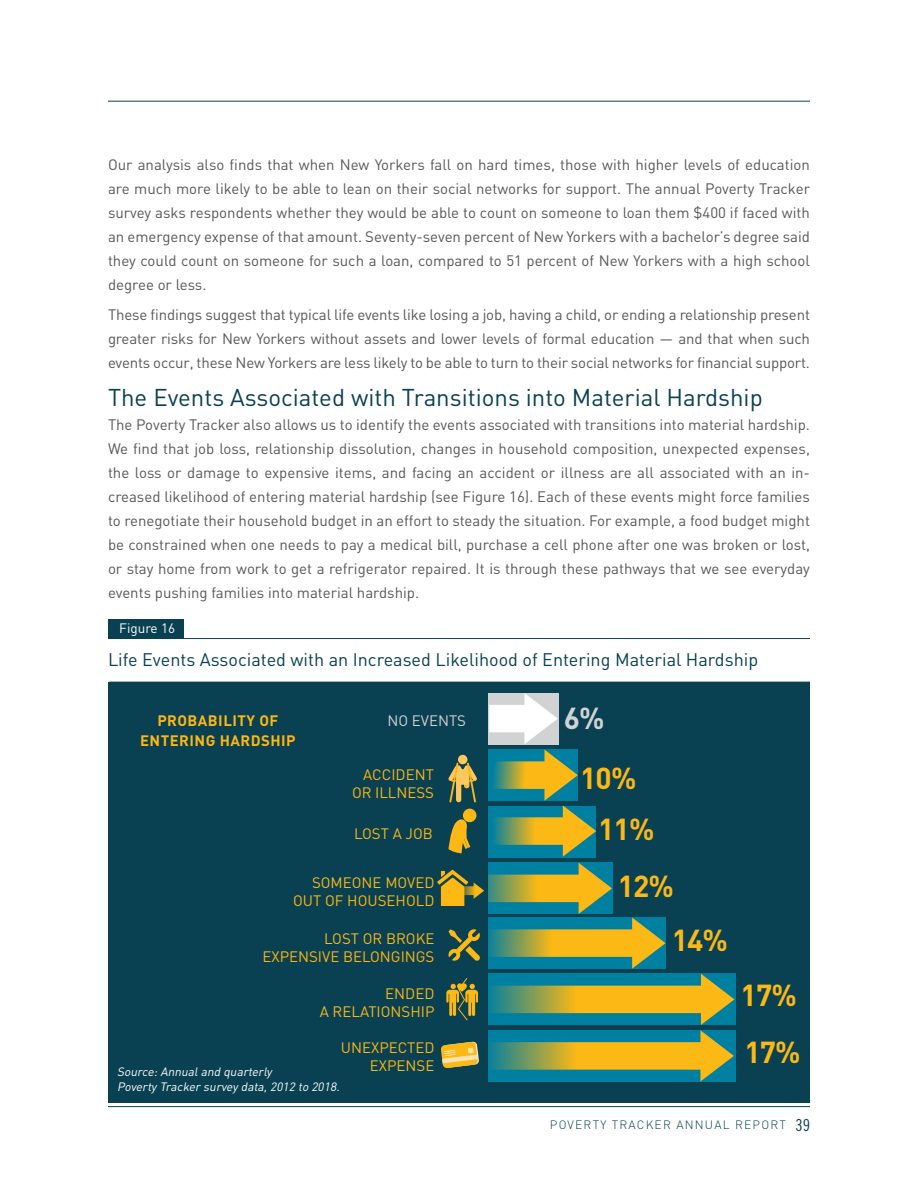
<style>
.page{position:relative;width:918px;height:1188px;background:#fff}
.page>*{position:absolute;margin:0;border:0;box-sizing:border-box;transform-origin:0 0}
.Body{font:700 30px "DIN";letter-spacing:-.03em;color:#fcb814}
.Body-2{font:700 30px "DIN";color:#d1d2d4}
.Body-3{font:24px "DIN";color:#094052}
.Body-4{font:18px "DIN";color:#094052}
.Body-5{font:15px/24px "DIN";color:#57585a;text-align:justify}
.Body-6{font:15px/18px "DIN";color:#fcb814;text-align:right}
.Body-7{font:700 15px/19.5px "DIN";letter-spacing:.03em;color:#fcb814;text-align:center}
.Body-8{font:15px "DIN";color:#d1d2d4}
.Body-9{font:13.5px "DIN";color:#fff}
.Body-10{font:italic 12px/15px "DIN";color:#fff}
.t1{font:300 12px "DIN";letter-spacing:.1em;color:#094052}
.s1{font-family:"Trade Gothic LT Std Cn 18";font-weight:400;font-size:16.5px}
</style>
<div class="page">
<hr style="left:108px;top:1106px;width:702px;height:1px;background:#094052">
<hr style="left:108px;top:101px;width:702px;height:1px;background:#094052">
<div style="left:108px;top:683px;width:702px;height:420px;background:#094052"></div>
<svg style="left:489px;top:693px;width:69px;height:51px;background:#e8e9ea"></svg>
<hr style="left:109px;top:638px;width:701px;height:1px;background:#094052">
<hr style="left:109px;top:682px;width:701px;height:1px;background:#094052">
<div style="left:109px;top:620px;width:75px;height:19px;background:#094052"></div>
<svg style="left:448px;top:818px;width:22px;height:35px"></svg>
<div style="left:463px;top:809px;width:13px;height:13px;background:#fcb814;border-radius:50%"></div>
<svg style="left:489px;top:750px;width:107px;height:107px;background:#598b65"></svg>
<svg style="left:448px;top:755px;width:29px;height:47px"></svg>
<svg style="left:437px;top:863px;width:297px;height:218px"></svg>
<p class="Body-5" style="left:108px;top:152px;width:704px">Our analysis also finds that when New Yorkers fall on hard times, those with higher levels of education are much more likely to be able to lean on their social networks for support. The annual Poverty Tracker survey asks respondents whether they would be able to count on someone to loan them $400 if faced with an emergency expense of that amount. Seventy-seven percent of New Yorkers with a bachelor’s degree said they could count on someone for such a loan, compared to 51 percent of New Yorkers with a high school degree or less.</p>
<p class="Body-5" style="left:108px;top:303px;width:704px">These findings suggest that typical life events like losing a job, having a child, or ending a relationship present greater risks for New Yorkers without assets and lower levels of formal education — and that when such events occur, these New Yorkers are less likely to be able to turn to their social networks for financial support.</p>
<p class="Body-3" style="left:108px;top:382px;width:656px">The Events Associated with Transitions into Material Hardship</p>
<p class="Body-5" style="left:108px;top:412px;width:704px">The Poverty Tracker also allows us to identify the events associated with transitions into material hardship.<br>We find that job loss, relationship dissolution, changes in household composition, unexpected expenses, the loss or damage to expensive items, and facing an accident or illness are all associated with an in&shy;creased likelihood of entering material hardship (see Figure 16). Each of these events might force families to renegotiate their household budget in an effort to steady the situation. For example, a food budget might be constrained when one needs to pay a medical bill, purchase a cell phone after one was broken or lost, or stay home from work to get a refrigerator repaired. It is through these pathways that we see everyday events pushing families into material hardship.</p>
<p class="Body-9" style="left:119px;top:620px;width:57px">Figure 16</p>
<p class="Body-4" style="left:108px;top:648px;width:652px">Life Events Associated with an Increased Likelihood of Entering Material Hardship</p>
<p class="Body-8" style="left:387px;top:711px;width:80px">NO EVENTS</p>
<p class="Body-2" style="left:564px;top:698px;width:42px">6%</p>
<p class="Body" style="left:580px;top:758px;width:58px">10%</p>
<p class="Body" style="left:598px;top:809px;width:58px">11%</p>
<p class="Body" style="left:618px;top:866px;width:58px">12%</p>
<p class="Body-7" style="left:140px;top:711px;width:157px">PROBABILITY OF<br>ENTERING HARDSHIP</p>
<p class="Body-6" style="left:352px;top:766px;width:83px">ACCIDENT<br>OR ILLNESS</p>
<p class="Body-6" style="left:354px;top:824px;width:80px">LOST A JOB</p>
<p class="Body-6" style="left:293px;top:874px;width:143px">SOMEONE MOVED<br>OUT OF HOUSEHOLD</p>
<p class="Body-6" style="left:262px;top:929px;width:174px">LOST OR BROKE<br>EXPENSIVE BELONGINGS</p>
<p class="Body-6" style="left:320px;top:985px;width:116px">ENDED<br>A RELATIONSHIP</p>
<p class="Body-6" style="left:341px;top:1039px;width:95px">UNEXPECTED<br>EXPENSE</p>
<p class="Body" style="left:672px;top:920px;width:58px">14%</p>
<p class="Body-10" style="left:117px;top:1064px;width:227px">Source:Annualand quarterly<br>Poverty Tracker survey data,2012 to 2018.</p>
<p class="Body" style="left:741px;top:975px;width:58px">17%</p>
<p class="Body" style="left:744px;top:1033px;width:58px">17%</p>
<p class="t1" style="left:550px;top:1117px;width:262px">POVERTY TRACKER ANNUAL REPORT <span class="s1">39</span></p>
</div>
